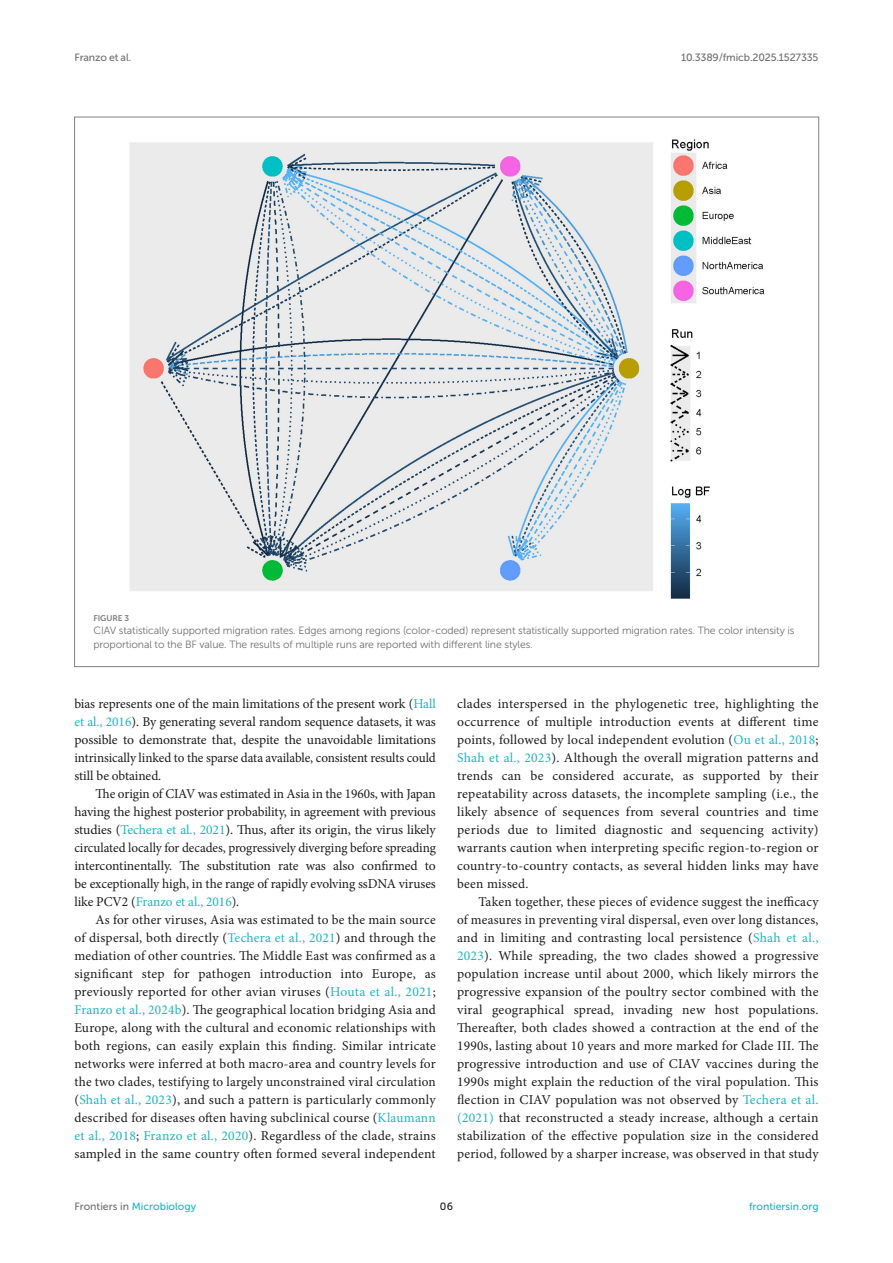
<style>
.page{position:relative;width:893px;height:1263px;background:#fff}
.page>*{position:absolute;margin:0;border:0;box-sizing:border-box;transform-origin:0 0}
.TEXT{font:13.5px/18px "Minion Pro";letter-spacing:.01em;color:#1b1c1b;text-align:justify}
.FIG_LEG{font:10.5px/13.5px "Museo Sans 300";letter-spacing:-.01em;color:#706f70}
.t1{font:10.5px "Museo Sans 500";color:#1db5c3}
.t2{font:10.5px "Museo Sans 500";letter-spacing:-.015em;color:#706f70}
.t3{font:10.5px "Museo Sans 500";color:#1b1c1b}
.FIG_HD{font:8.25px "Museo Sans 700";letter-spacing:-.01em;color:#7e7f7f}
.s1{color:#1db5c3}
.s2{color:#706f70}
</style>
<div class="page">
<img style="left:129px;top:139px;width:636px;height:460px">
<p class="t2" style="left:74px;top:51px;width:58px">Franzo et al.</p>
<p class="t2" style="left:681px;top:51px;width:139px">10.3389/fmicb.2025.1527335</p>
<p class="FIG_HD" style="left:94px;top:613px;width:37px">FIGURE 3</p>
<p class="FIG_LEG" style="left:94px;top:624px;width:702px">CIAV statistically supported migration rates. Edges among regions (color-coded) represent statistically supported migration rates. The color intensity is proportional to the BF value. The results of multiple runs are reported with different line styles.</p>
<p class="TEXT" style="left:74px;top:695px;width:363px">bias represents one of the main limitations of the present work (<span class="s1">Hall et al., 2016</span>). By generating several random sequence datasets, it was possible to demonstrate that, despite the unavoidable limitations intrinsically linked to the sparse data available, consistent results could still be obtained.</p>
<p class="TEXT" style="left:74px;top:785px;width:363px;text-indent:21px">The origin of CIAV was estimated in Asia in the 1960s, with Japan having the highest posterior probability, in agreement with previous studies (<span class="s1">Techera et al., 2021</span>). Thus, after its origin, the virus likely circulated locally for decades, progressively diverging before spreading intercontinentally. The substitution rate was also confirmed to be exceptionally high, in the range of rapidly evolving ssDNA viruses like PCV2 (<span class="s1">Franzo et al., 2016</span>).</p>
<p class="TEXT" style="left:74px;top:911px;width:363px;text-indent:21px">As for other viruses, Asia was estimated to be the main source of dispersal, both directly (<span class="s1">Techera et al., 2021</span>) and through the mediation of other countries. The Middle East was confirmed as a significant step for pathogen introduction into Europe, as previously reported for other avian viruses (<span class="s1">Houta et al., 2021</span>; <span class="s1">Franzo et al., 2024b</span>). The geographical location bridging Asia and Europe, along with the cultural and economic relationships with both regions, can easily explain this finding. Similar intricate networks were inferred at both macro-area and country levels for the two clades, testifying to largely unconstrained viral circulation (<span class="s1">Shah et al., 2023</span>), and such a pattern is particularly commonly described for diseases often having subclinical course (<span class="s1">Klaumann et al., 2018</span>; <span class="s1">Franzo et al., 2020</span>). Regardless of the clade, strains sampled in the same country often formed several independent</p>
<p class="TEXT" style="left:457px;top:695px;width:363px">clades interspersed in the phylogenetic tree, highlighting the occurrence of multiple introduction events at different time points, followed by local independent evolution (<span class="s1">Ou et al., 2018</span>; <span class="s1">Shah et al., 2023</span>). Although the overall migration patterns and trends can be considered accurate, as supported by their repeatability across datasets, the incomplete sampling (i.e., the likely absence of sequences from several countries and time periods due to limited diagnostic and sequencing activity) warrants caution when interpreting specific region-to-region or country-to-country contacts, as several hidden links may have been missed.</p>
<p class="TEXT" style="left:457px;top:893px;width:363px;text-indent:21px">Taken together, these pieces of evidence suggest the inefficacy of measures in preventing viral dispersal, even over long distances, and in limiting and contrasting local persistence (<span class="s1">Shah et al., 2023</span>). While spreading, the two clades showed a progressive population increase until about 2000, which likely mirrors the progressive expansion of the poultry sector combined with the viral geographical spread, invading new host populations.<br>Thereafter, both clades showed a contraction at the end of the 1990s, lasting about 10 years and more marked for Clade III. The progressive introduction and use of CIAV vaccines during the 1990s might explain the reduction of the viral population. This flection in CIAV population was not observed by <span class="s1">Techera et al. (2021)</span> that reconstructed a steady increase, although a certain stabilization of the effective population size in the considered period, followed by a sharper increase, was observed in that study</p>
<p class="t1" style="left:74px;top:1200px;width:123px"><span class="s2">Frontiers in</span> Microbiology</p>
<p class="t3" style="left:440px;top:1200px;width:15px">06</p>
<p class="t1" style="left:749px;top:1200px;width:71px">frontiersin.org</p>
</div>
